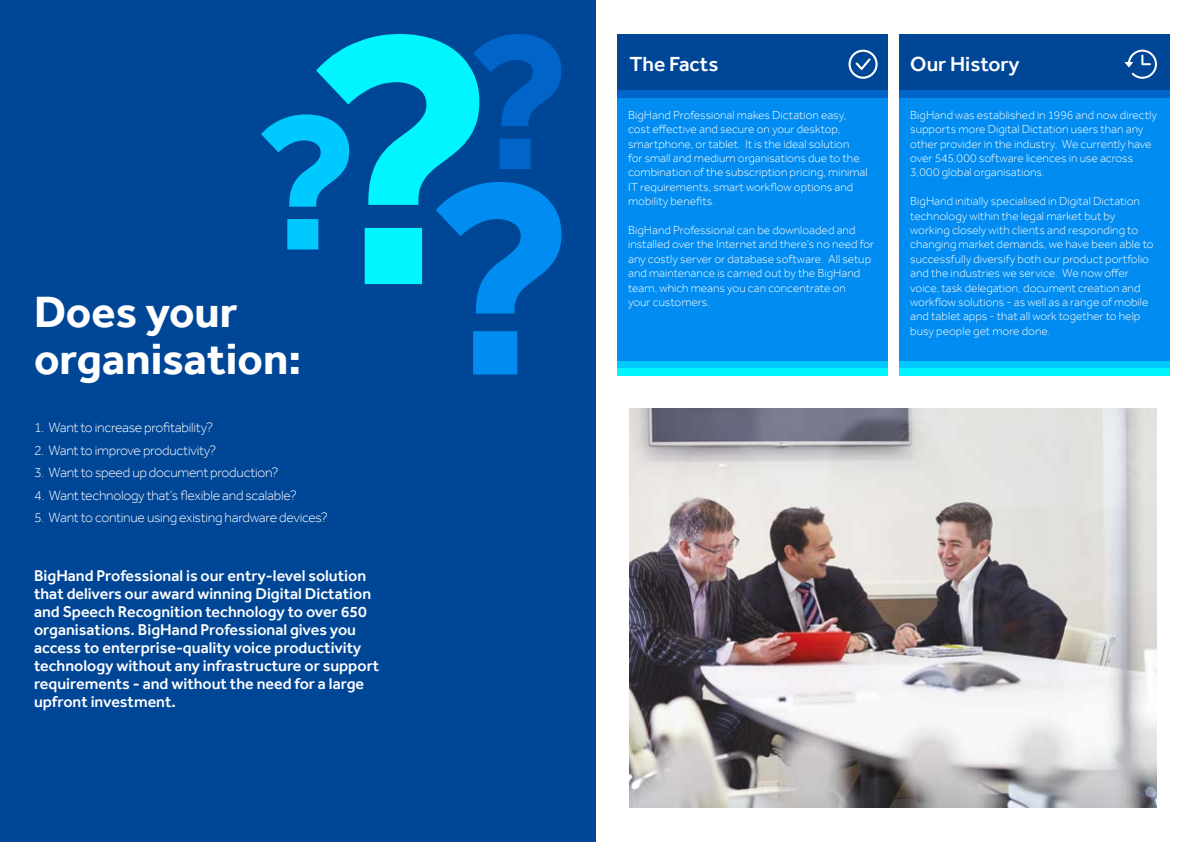
<style>
.page{position:relative;width:1191px;height:842px;background:#fff}
.page>*{position:absolute;margin:0;border:0;box-sizing:border-box;transform-origin:0 0}
.t1{font:700 45px/47px "Effra";color:#fff}
.t2{font:500 21px "Effra";color:#fff}
.t3{font:500 16px/18px "Effra";color:#fff}
.t4{font:300 14px "Effra";letter-spacing:-.02em;color:#fff}
.t5{font:300 12px/14.4px "Effra";color:#fff}
</style>
<div class="page">
<div style="left:0;top:0;width:595px;height:842px;background:#004696"></div>
<svg style="left:316px;top:34px;width:157px;height:250px;fill:#00f5ff"></svg>
<svg style="left:261px;top:114px;width:88px;height:135px"></svg>
<svg style="left:436px;top:182px;width:125px;height:192px"></svg>
<svg style="left:473px;top:34px;width:88px;height:135px"></svg>
<div style="left:617px;top:34px;width:270px;height:227px;background:#004696"></div>
<div style="left:617px;top:90px;width:270px;height:8px;background:#0064c8"></div>
<div style="left:617px;top:98px;width:270px;height:263px;background:#008cf0"></div>
<svg style="left:848px;top:50px;width:29px;height:29px"></svg>
<div style="left:617px;top:361px;width:270px;height:7px;background:#00c9ff"></div>
<div style="left:617px;top:368px;width:270px;height:8px;background:#00f5ff"></div>
<div style="left:899px;top:34px;width:270px;height:227px;background:#004696"></div>
<div style="left:899px;top:90px;width:270px;height:8px;background:#0064c8"></div>
<div style="left:899px;top:98px;width:270px;height:263px;background:#008cf0"></div>
<div style="left:899px;top:361px;width:270px;height:7px;background:#00c9ff"></div>
<div style="left:899px;top:368px;width:270px;height:8px;background:#00f5ff"></div>
<svg style="left:1124px;top:50px;width:33px;height:29px"></svg>
<img style="left:629px;top:408px;width:528px;height:400px">
<h1 class="t1" style="left:34px;top:288px;width:269px">Does your organisation:</h1>
<p class="t4" style="left:34px;top:420px;width:180px">1. Want to increase profitability?</p>
<p class="t4" style="left:34px;top:442px;width:184px">2. Want to improve productivity?</p>
<p class="t4" style="left:34px;top:465px;width:246px">3. Want to speed up document production?</p>
<p class="t4" style="left:34px;top:487px;width:264px">4. Want technology that’s flexible and scalable?</p>
<p class="t4" style="left:34px;top:509px;width:295px">5. Want to continue using existing hardware devices?</p>
<p class="t3" style="left:34px;top:567px;width:347px">BigHand Professional is our entry-level solution that delivers our award winning Digital Dictation and Speech Recognition technology to over 650 organisations. BigHand Professional gives you access to enterprise-quality voice productivity technology without any infrastructure or support requirements - and without the need for a large upfront investment.</p>
<h2 class="t2" style="left:629px;top:52px;width:90px">The Facts</h2>
<p class="t5" style="left:628px;top:108px;width:241px">BigHand Professional makes Dictation easy, cost effective and secure on your desktop, smartphone, or tablet. It is the ideal solution<br>for small and medium organisations due to the combination of the subscription pricing, minimal IT requirements, smart workflow options and mobility benefits.</p>
<p class="t5" style="left:628px;top:223px;width:248px">BigHand Professional can be downloaded and installed over the Internet and there’s no need for any costly server or database software. All setup and maintenance is carried out by the BigHand team, which means you can concentrate on<br>your customers.</p>
<h2 class="t2" style="left:910px;top:52px;width:111px">Our History</h2>
<p class="t5" style="left:910px;top:108px;width:248px">BigHand was established in 1996 and now directly supports more Digital Dictation users than any other provider in the industry. We currently have over 545,000 software licences in use across 3,000 global organisations.</p>
<p class="t5" style="left:910px;top:194px;width:245px">BigHand initially specialised in Digital Dictation technology within the legal market but by working closely with clients and responding to changing market demands, we have been able to successfully diversify both our product portfolio and the industries we service. We now offer voice, task delegation, document creation and workflow solutions - as well as a range of mobile and tablet apps - that all work together to help busy people get more done.</p>
</div>
